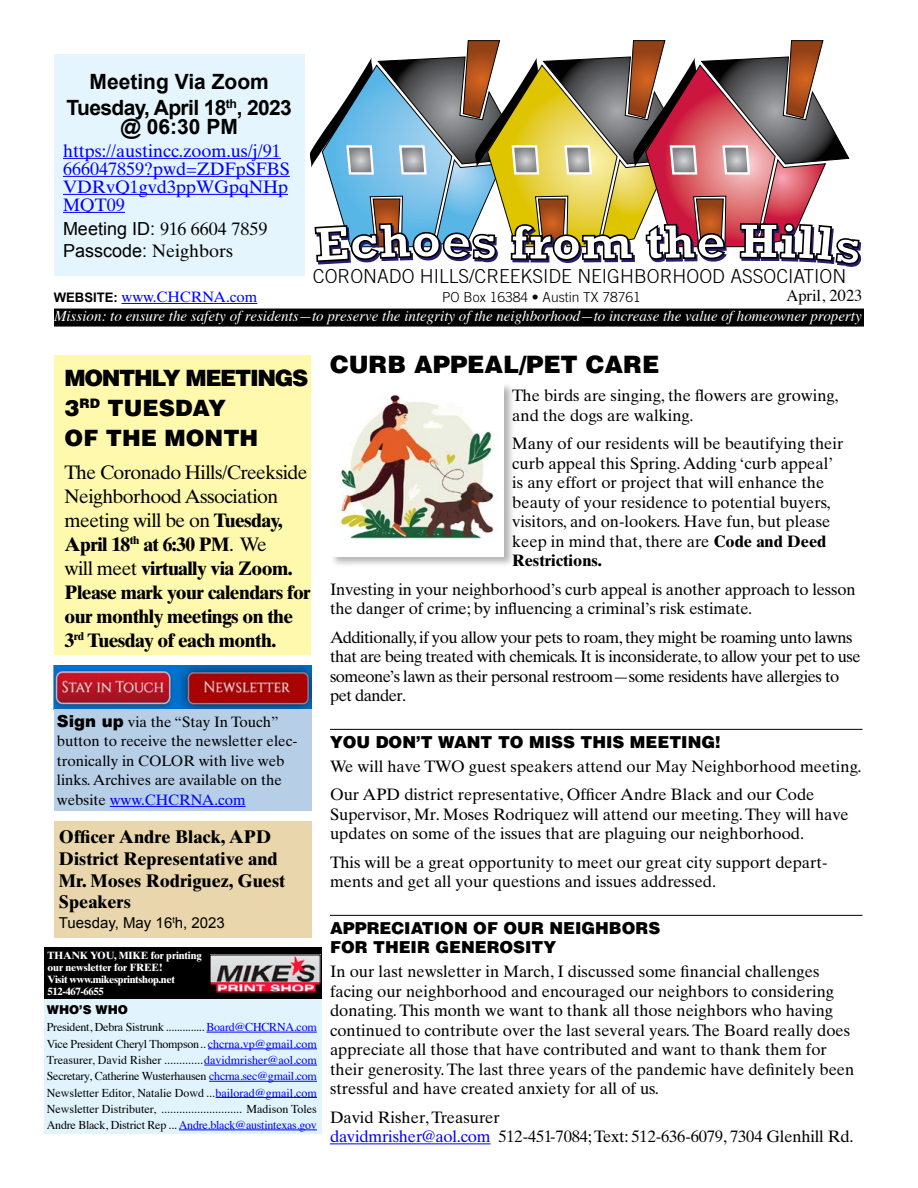
<style>
.page{position:relative;width:918px;height:1188px;background:#fff}
.page>*{position:absolute;margin:0;border:0;box-sizing:border-box;transform-origin:0 0}
.t1{font:700 49.5px "Rockwell";color:#fff;scale:1.05 1}
.t2{font:900 24px "Helvetica LT Std";color:#000}
.t3{font:900 22.5px/30px "Helvetica LT Std";letter-spacing:-.06em;color:#000}
.t4{font:700 21px/25.5px "Arial";letter-spacing:-.025em;color:#000;text-align:center}
.t5{font:700 19.5px/24px "Times Ten LT Std";letter-spacing:-.03em;color:#000}
.t6{font:300 19.2px "Trade Gothic LT Std";color:#000}
.t7{font:700 18.3px/21.6px "Times Ten LT Std";color:#000}
.t8{font:18px/18px "Times Ten LT Std";color:#00f}
.t9{font:18px "Times Ten LT Std";color:#000}
.t10{font:18px "Arial";color:#000}
.t11{font:16.5px/19.5px "Times Ten LT Std";color:#000}
.t12{font:16.5px/19.5px "Times Ten LT Std";letter-spacing:-.03em;color:#000}
.t13{font:900 16.5px/19.5px "Helvetica LT Std";color:#000}
.t14{font:16.5px "Times";color:#000}
.t15{font:15px/19.5px "Times Ten LT Std";color:#000}
.t16{font:italic 15px "Times";color:#fff}
.t17{font:15px "Times Ten LT Std";color:#00f}
.t18{font:15px "Arial";color:#000}
.t19{font:300 13.8px "Trade Gothic LT Std";color:#000}
.t20{font:900 12.15px "Helvetica LT Std";color:#000}
.t21{font:12px/16.4px "Times";letter-spacing:-.02em;color:#000;text-align:justify}
.t22{font:700 10.5px/12px "Times Ten LT Std";letter-spacing:-.01em;color:#fff}
.s1{font-family:"Arial"}
.s2{font-family:"Times Ten LT Std"}
.s3{font-family:"Arial";font-weight:700;font-size:13.2px;color:#000}
.s4{font-weight:400}
.s5{font-family:"Arial";font-weight:900;font-size:16.5px}
.s6{color:#00f}
.s7{font-weight:700}
</style>
<div class="page">
<div style="left:54px;top:54px;width:250px;height:221px;background:#e4f5fd"></div>
<hr style="left:63px;top:158px;width:218px;height:1px;background:#00f">
<hr style="left:63px;top:176px;width:227px;height:1px;background:#00f">
<hr style="left:63px;top:194px;width:225px;height:1px;background:#00f">
<hr style="left:63px;top:212px;width:62px;height:1px;background:#00f">
<div style="left:54px;top:309px;width:810px;height:18px;background:#000"></div>
<hr style="left:122px;top:303px;width:135px;height:1px;background:#00f">
<hr style="left:330px;top:729px;width:532px;height:1px;background:#000">
<hr style="left:330px;top:915px;width:532px;height:1px;background:#000">
<hr style="left:330px;top:1143px;width:161px;height:1px;background:#00f">
<div style="left:54px;top:821px;width:258px;height:117px;background:#e9d6ad"></div>
<div style="left:54px;top:356px;width:257px;height:299px;background:#fff9ae"></div>
<img style="left:53px;top:665px;width:259px;height:44px">
<div style="left:54px;top:709px;width:258px;height:102px;background:#b7cee7"></div>
<hr style="left:110px;top:806px;width:136px;height:1px;background:#00f">
<div style="left:44px;top:996px;width:277px;height:138px;background:#e1f4fd"></div>
<hr style="left:206px;top:1032px;width:111px;height:1px;background:#00f">
<hr style="left:208px;top:1049px;width:109px;height:1px;background:#00f">
<hr style="left:204px;top:1065px;width:113px;height:1px;background:#00f">
<hr style="left:209px;top:1081px;width:108px;height:1px;background:#00f">
<hr style="left:216px;top:1097px;width:101px;height:1px;background:#00f">
<hr style="left:179px;top:1130px;width:138px;height:1px;background:#00f">
<div style="left:44px;top:948px;width:277px;height:51px;background:#000"></div>
<img style="left:212px;top:957px;width:107px;height:33px">
<div style="left:330px;top:382px;width:185px;height:185px;background:#000;opacity:.3"></div>
<img style="left:330px;top:384px;width:173px;height:173px">
<svg style="left:309px;top:40px;width:553px;height:227px"></svg>
<p class="t4" style="left:67px;top:70px;width:227px">Meeting Via Zoom<br>Tuesday, April 18<sup>th</sup>, 2023</p>
<p class="t4" style="left:121px;top:115px;width:119px">@ 06:30 PM</p>
<p class="t8" style="left:63px;top:141px;width:228px">https://austincc.zoom.us/j/91<br>666047859?pwd=ZDFpSFBS<br>VDRvQ1gvd3ppWGpqNHp<br>MQT09</p>
<p class="t9" style="left:63px;top:218px;width:206px"><span class="s1">Meeting ID:</span> 916 6604 7859</p>
<p class="t10" style="left:63px;top:239px;width:172px">Passcode: <span class="s2">Neighbors</span></p>
<h1 class="t1" style="left:412px;top:210px;width:30px">o</h1>
<h1 class="t1" style="left:528px;top:213px;width:102px">rom</h1>
<h1 class="t1" style="left:739px;top:211px;width:39px">H</h1>
<p class="t6" style="left:313px;top:264px;width:535px">CORONADO HILLS/CREEKSIDE NEIGHBORHOOD ASSOCIATION</p>
<p class="t17" style="left:54px;top:288px;width:205px"><span class="s3">WEBSITE:</span> www.CHCRNA.com</p>
<p class="t19" style="left:442px;top:289px;width:200px">PO Box 16384 • Austin TX 78761</p>
<p class="t14" style="left:786px;top:280px;width:78px">April, 2023</p>
<p class="t16" style="left:54px;top:303px;width:809px">Mission: to ensure the safety of residents—to preserve the integrity of the neighborhood—to increase the value of homeowner property</p>
<h3 class="t3" style="left:65px;top:362px;width:245px">MONTHLY MEETINGS<br>3<sup>RD</sup> TUESDAY<br>OF THE MONTH</h3>
<p class="t5" style="left:65px;top:460px;width:248px"><span class="s4">The Coronado Hills/Creekside<br>Neighborhood Association meeting will be on</span> Tuesday,<br>April 18<sup>th</sup> at 6:30 PM<span class="s4">. We<br>will meet</span> virtually via Zoom.<br>Please mark your calendars for our monthly meetings on the<br>3<sup>rd</sup> Tuesday of each month.</p>
<p class="t15" style="left:57px;top:712px;width:242px"><span class="s5">Sign up</span> via the “Stay In Touch” button to receive the newsletter elec&shy;tronically in COLOR with live web links. Archives are available on the website <span class="s6">www.CHCRNA.com</span></p>
<p class="t7" style="left:59px;top:826px;width:228px">Officer Andre Black, APD<br>District Representative and<br>Mr. Moses Rodriguez, Guest<br>Speakers</p>
<p class="t18" style="left:59px;top:913px;width:167px">Tuesday, May 16<sup>t</sup>h, 2023</p>
<p class="t22" style="left:48px;top:949px;width:156px">THANK YOU, MIKE for printing our newsletter for FREE!<br>Visit www.mikesprintshop.net<br>512-467-6655</p>
<p class="t20" style="left:47px;top:1002px;width:83px">WHO’S WHO</p>
<p class="t21" style="left:47px;top:1018px;width:272px">President, Debra Sistrunk.............. <span class="s6">Board@CHCRNA.com </span>Vice President Cheryl Thompson.. <span class="s6">chcrna.vp@gmail.com </span>Treasurer, David Risher .............<span class="s6">davidmrisher@aol.com </span>Secretary, Catherine Wusterhausen <span class="s6">chcrna.sec@gmail.com </span>Newsletter Editor, Natalie Dowd ...<span class="s6">bailorad@gmail.com </span>Newsletter Distributer, ........................... Madison Toles Andre Black, District Rep ... <span class="s6">Andre.black@austintexas.gov</span></p>
<h2 class="t2" style="left:330px;top:348px;width:331px">CURB APPEAL/PET CARE</h2>
<p class="t11" style="left:512px;top:386px;width:328px">The birds are singing, the flowers are growing, and the dogs are walking.</p>
<p class="t11" style="left:512px;top:434px;width:333px">Many of our residents will be beautifying their curb appeal this Spring. Adding ‘curb appeal’ is any effort or project that will enhance the beauty of your residence to potential buyers, visitors, and on-lookers. Have fun, but please keep in mind that, there are <span class="s7">Code and Deed Restrictions.</span></p>
<p class="t11" style="left:330px;top:579px;width:527px">Investing in your neighborhood’s curb appeal is another approach to lesson the danger of crime; by influencing a criminal’s risk estimate.</p>
<p class="t12" style="left:330px;top:627px;width:532px">Additionally, if you allow your pets to roam, they might be roaming unto lawns that are being treated with chemicals. It is inconsiderate, to allow your pet to use someone’s lawn as their personal restroom—some residents have allergies to pet dander.</p>
<p class="t13" style="left:330px;top:732px;width:392px">YOU DON’T WANT TO MISS THIS MEETING!</p>
<p class="t11" style="left:330px;top:752px;width:533px;line-height:28.5px">We will have TWO guest speakers attend our May Neighborhood meeting.<br>Our APD district representative, Officer Andre Black and our Code</p>
<p class="t11" style="left:330px;top:804px;width:520px">Supervisor, Mr. Moses Rodriquez will attend our meeting. They will have updates on some of the issues that are plaguing our neighborhood.</p>
<p class="t11" style="left:330px;top:852px;width:499px">This will be a great opportunity to meet our great city support depart&shy;ments and get all your questions and issues addressed.</p>
<p class="t13" style="left:330px;top:918px;width:332px">APPRECIATION OF OUR NEIGHBORS<br>FOR THEIR GENEROSITY</p>
<p class="t11" style="left:330px;top:962px;width:526px">In our last newsletter in March, I discussed some financial challenges facing our neighborhood and encouraged our neighbors to considering donating. This month we want to thank all those neighbors who having continued to contribute over the last several years. The Board really does appreciate all those that have contributed and want to thank them for their generosity. The last three years of the pandemic have definitely been stressful and have created anxiety for all of us.</p>
<p class="t11" style="left:330px;top:1107px;width:525px">David Risher, Treasurer<br><span class="s6">davidmrisher@aol.com</span> 512-451-7084; Text: 512-636-6079, 7304 Glenhill Rd.</p>
</div>
